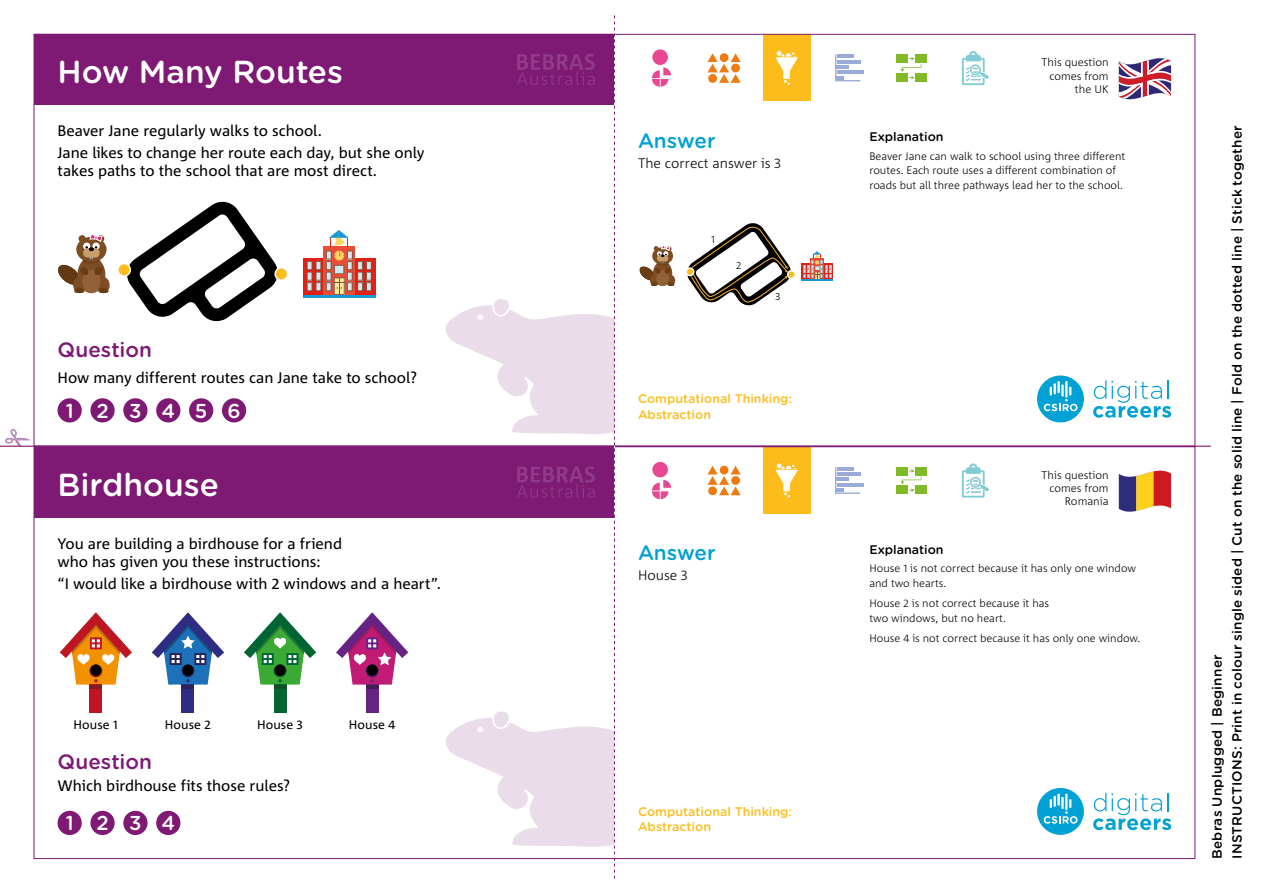
<style>
.page{position:relative;width:1263px;height:893px;background:#fff}
.page>*{position:absolute;margin:0;border:0;box-sizing:border-box;transform-origin:0 0}
.t1{font:500 31.8px "Gotham Rounded";letter-spacing:-.005em;color:#fff}
.t2{font:500 20.7px "Gotham Rounded";color:#7e1974}
.t3{font:500 20.7px "Gotham Rounded";letter-spacing:-.005em;color:#00a1d4}
.t4{font:500 20.1px "Gotham Rounded";letter-spacing:.99em;color:#fff}
.t5{font:15.15px/21.9px "Corpid C1";letter-spacing:-.005em;color:#000}
.t6{font:300 13.8px "Corpid C1";color:#000}
.t7{font:500 13.5px/20.2px "Gotham Rounded";letter-spacing:.015em;color:#000}
.t8{font:500 12.45px/15.1px "Gotham Rounded";color:#fcbd1c}
.t9{font:12.45px "Corpid C1";letter-spacing:.01em;color:#000}
.t10{font:500 12.45px "Gotham Rounded";color:#000}
.t11{font:300 11.1px/13.2px "Corpid C1";color:#000;text-align:right}
.t12{font:300 10.95px/14.5px "Corpid C1";color:#000}
.t13{font:300 10.5px "Corpid C1";color:#000}
</style>
<div class="page">
<div style="left:34px;top:34px;width:580px;height:71px;background:#7e1974"></div>
<div style="left:123px;top:398px;width:25px;height:24px;background:#7e1974;border-radius:50%"></div>
<div style="left:90px;top:398px;width:25px;height:24px;background:#7e1974;border-radius:50%"></div>
<div style="left:58px;top:398px;width:24px;height:24px;background:#7e1974;border-radius:50%"></div>
<div style="left:156px;top:398px;width:24px;height:24px;background:#7e1974;border-radius:50%"></div>
<div style="left:189px;top:398px;width:24px;height:24px;background:#7e1974;border-radius:50%"></div>
<div style="left:222px;top:398px;width:24px;height:24px;background:#7e1974;border-radius:50%"></div>
<svg style="left:127px;top:201px;width:150px;height:121px"></svg>
<svg style="left:58px;top:235px;width:52px;height:59px"></svg>
<svg style="left:303px;top:230px;width:73px;height:68px"></svg>
<svg style="left:118px;top:264px;width:12px;height:12px"></svg>
<div style="left:117px;top:263px;width:14px;height:14px;border:1px solid #fff;border-radius:50%"></div>
<svg style="left:275px;top:268px;width:13px;height:12px"></svg>
<div style="left:274px;top:267px;width:14px;height:14px;border:1px solid #fff;border-radius:50%"></div>
<div style="left:34px;top:447px;width:580px;height:71px;background:#7e1974"></div>
<div style="left:123px;top:811px;width:25px;height:24px;background:#7e1974;border-radius:50%"></div>
<div style="left:90px;top:811px;width:25px;height:24px;background:#7e1974;border-radius:50%"></div>
<div style="left:58px;top:811px;width:24px;height:24px;background:#7e1974;border-radius:50%"></div>
<div style="left:156px;top:811px;width:24px;height:24px;background:#7e1974;border-radius:50%"></div>
<svg style="left:59px;top:612px;width:73px;height:101px"></svg>
<svg style="left:152px;top:612px;width:72px;height:101px"></svg>
<svg style="left:244px;top:612px;width:73px;height:101px"></svg>
<svg style="left:336px;top:612px;width:73px;height:101px"></svg>
<div style="left:1037px;top:788px;width:47px;height:47px;background:#00a1d4;border-radius:50%"></div>
<svg style="left:1044px;top:793px;width:33px;height:31px"></svg>
<svg style="left:1093px;top:793px;width:78px;height:37px"></svg>
<div style="left:763px;top:447px;width:47px;height:66px;background:#fcbd1c"></div>
<svg style="left:707px;top:466px;width:34px;height:29px"></svg>
<svg style="left:775px;top:463px;width:23px;height:35px"></svg>
<hr style="left:837px;top:483px;width:26px;height:3px;background:#99abd8">
<svg style="left:835px;top:467px;width:25px;height:27px"></svg>
<div style="left:915px;top:485px;width:12px;height:9px;background:#80ba27"></div>
<svg style="left:901px;top:469px;width:20px;height:23px"></svg>
<div style="left:896px;top:467px;width:12px;height:9px;background:#80ba27"></div>
<div style="left:915px;top:467px;width:12px;height:9px;background:#80ba27"></div>
<div style="left:896px;top:485px;width:12px;height:9px;background:#80ba27"></div>
<svg style="left:962px;top:463px;width:27px;height:35px"></svg>
<div style="left:652px;top:462px;width:16px;height:15px;background:#e84893;border-radius:50%"></div>
<svg style="left:652px;top:480px;width:19px;height:19px"></svg>
<svg style="left:1118px;top:470px;width:53px;height:42px;background:#b77a61"></svg>
<div style="left:1037px;top:375px;width:47px;height:47px;background:#00a1d4;border-radius:50%"></div>
<svg style="left:1044px;top:381px;width:33px;height:30px"></svg>
<svg style="left:1093px;top:380px;width:78px;height:38px"></svg>
<svg style="left:687px;top:223px;width:104px;height:83px"></svg>
<svg style="left:639px;top:245px;width:37px;height:41px"></svg>
<div style="left:763px;top:34px;width:47px;height:67px;background:#fcbd1c"></div>
<svg style="left:707px;top:53px;width:34px;height:30px"></svg>
<svg style="left:775px;top:51px;width:23px;height:34px"></svg>
<hr style="left:837px;top:71px;width:26px;height:3px;background:#99abd8">
<svg style="left:835px;top:55px;width:25px;height:26px"></svg>
<div style="left:915px;top:73px;width:12px;height:8px;background:#80ba27"></div>
<svg style="left:901px;top:57px;width:20px;height:22px"></svg>
<div style="left:896px;top:55px;width:12px;height:8px;background:#80ba27"></div>
<div style="left:915px;top:55px;width:12px;height:8px;background:#80ba27"></div>
<div style="left:896px;top:73px;width:12px;height:8px;background:#80ba27"></div>
<svg style="left:962px;top:51px;width:27px;height:34px"></svg>
<div style="left:652px;top:49px;width:16px;height:16px;background:#e84893;border-radius:50%"></div>
<svg style="left:652px;top:68px;width:19px;height:19px"></svg>
<svg style="left:1118px;top:58px;width:53px;height:42px"></svg>
<svg style="left:801px;top:251px;width:32px;height:30px"></svg>
<svg style="left:686px;top:268px;width:8px;height:8px"></svg>
<div style="left:685px;top:267px;width:9px;height:9px;border:1px solid #fff;border-radius:50%"></div>
<svg style="left:788px;top:271px;width:7px;height:7px"></svg>
<div style="left:787px;top:270px;width:9px;height:9px;border:1px solid #fff;border-radius:50%"></div>
<svg style="left:5px;top:429px;width:25px;height:17px"></svg>
<hr style="left:0;top:446px;width:1211px;height:1px;background:#7e1974">
<svg style="left:445px;top:15px;width:170px;height:864px"></svg>
<h1 class="t1" style="left:58px;top:49px;width:287px">How Many Routes</h1>
<p class="t5" style="left:58px;top:120px;width:368px">Beaver Jane regularly walks to school.<br>Jane likes to change her route each day, but she only</p>
<p class="t5" style="left:58px;top:159px;width:321px">takes paths to the school that are most direct.</p>
<h2 class="t2" style="left:58px;top:335px;width:96px">Question</h2>
<p class="t5" style="left:58px;top:366px;width:361px">How many different routes can Jane take to school?</p>
<h3 class="t4" style="left:66px;top:396px;width:176px">1 23456</h3>
<h1 class="t1" style="left:58px;top:462px;width:163px">Birdhouse</h1>
<p class="t5" style="left:58px;top:534px;width:286px;line-height:18px">You are building a birdhouse for a friend who has given you these instructions:</p>
<p class="t5" style="left:58px;top:572px;width:385px">“I would like a birdhouse with 2 windows and a heart”.</p>
<p class="t9" style="left:73px;top:717px;width:46px">House 1</p>
<p class="t9" style="left:165px;top:717px;width:47px">House 2</p>
<p class="t9" style="left:257px;top:717px;width:47px">House 3</p>
<p class="t9" style="left:349px;top:717px;width:48px">House 4</p>
<h2 class="t2" style="left:58px;top:747px;width:96px">Question</h2>
<p class="t5" style="left:58px;top:774px;width:234px">Which birdhouse fits those rules?</p>
<h3 class="t4" style="left:66px;top:809px;width:111px">1 234</h3>
<h2 class="t3" style="left:638px;top:126px;width:79px">Answer</h2>
<p class="t6" style="left:638px;top:154px;width:145px">The correct answer is 3</p>
<p class="t13" style="left:711px;top:233px;width:5px">1</p>
<p class="t13" style="left:736px;top:259px;width:7px">2</p>
<p class="t13" style="left:775px;top:289px;width:7px">3</p>
<p class="t8" style="left:638px;top:391px;width:155px">Computational Thinking:<br>Abstraction</p>
<h2 class="t3" style="left:638px;top:538px;width:79px">Answer</h2>
<p class="t6" style="left:638px;top:566px;width:51px">House 3</p>
<p class="t8" style="left:638px;top:803px;width:155px">Computational Thinking:<br>Abstraction</p>
<p class="t11" style="left:1041px;top:56px;width:69px">This question comes from the UK</p>
<p class="t10" style="left:869px;top:128px;width:76px">Explanation</p>
<p class="t12" style="left:869px;top:148px;width:257px">Beaver Jane can walk to school using three different routes. Each route uses a different combination of roads but all three pathways lead her to the school.</p>
<p class="t11" style="left:1041px;top:468px;width:69px">This question comes from<br>Romania</p>
<p class="t10" style="left:869px;top:540px;width:76px">Explanation</p>
<p class="t12" style="left:869px;top:561px;width:268px">House 1 is not correct because it has only one window and two hearts.</p>
<p class="t12" style="left:869px;top:596px;width:181px">House 2 is not correct because it has two windows, but no heart.</p>
<p class="t12" style="left:869px;top:631px;width:273px">House 4 is not correct because it has only one window.</p>
<p class="t7" style="left:1206px;top:859px;width:735px;rotate:-90deg">Bebras Unplugged | Beginner<br>INSTRUCTIONS: Print in colour single sided | Cut on the solid line | Fold on the dotted line | Stick together</p>
</div>
